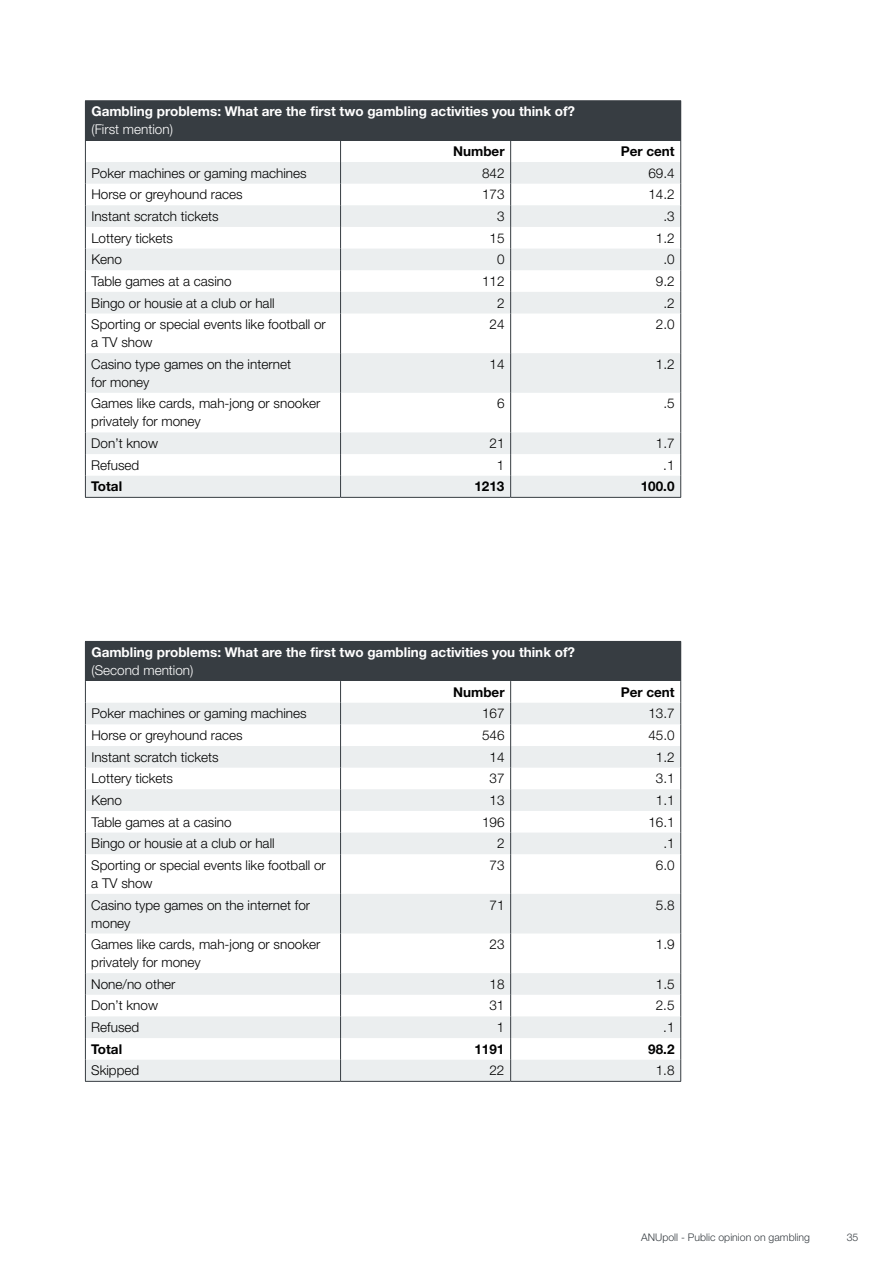
<style>
.page{position:relative;width:893px;height:1263px;background:#fff}
.page>*{position:absolute;margin:0;border:0;box-sizing:border-box;transform-origin:0 0}
.t1{font:300 13.5px/18px "Helvetica Neue LT Std";color:#000}
.t2{font:700 13.5px "Helvetica Neue LT Std";color:#fff}
.t3{font:700 13.5px "Helvetica Neue LT Std";color:#000}
.t4{font:300 13.5px "Helvetica Neue LT Std";color:#fff}
.t5{font:300 10.5px "Helvetica Neue LT Std";color:#373d42}
</style>
<div class="page">
<div style="left:85px;top:641px;width:596px;height:40px;background:#373d42"></div>
<svg style="left:86px;top:703px;width:594px;height:378px;fill:#f1f3f4"></svg>
<svg style="left:85px;top:681px;width:1px;height:173px"></svg>
<svg style="left:340px;top:681px;width:1px;height:173px"></svg>
<svg style="left:510px;top:681px;width:1px;height:173px"></svg>
<svg style="left:680px;top:681px;width:1px;height:173px"></svg>
<hr style="left:85px;top:854px;width:1px;height:40px;background:#373d42">
<hr style="left:340px;top:854px;width:1px;height:40px;background:#373d42">
<hr style="left:510px;top:854px;width:1px;height:40px;background:#373d42">
<hr style="left:680px;top:854px;width:1px;height:40px;background:#373d42">
<hr style="left:85px;top:894px;width:1px;height:39px;background:#373d42">
<hr style="left:340px;top:894px;width:1px;height:39px;background:#373d42">
<hr style="left:510px;top:894px;width:1px;height:39px;background:#373d42">
<hr style="left:680px;top:894px;width:1px;height:39px;background:#373d42">
<hr style="left:85px;top:933px;width:1px;height:40px;background:#373d42">
<hr style="left:340px;top:933px;width:1px;height:40px;background:#373d42">
<hr style="left:510px;top:933px;width:1px;height:40px;background:#373d42">
<hr style="left:680px;top:933px;width:1px;height:40px;background:#373d42">
<svg style="left:85px;top:973px;width:1px;height:108px"></svg>
<svg style="left:340px;top:973px;width:1px;height:108px"></svg>
<svg style="left:510px;top:973px;width:1px;height:108px"></svg>
<svg style="left:680px;top:973px;width:1px;height:108px"></svg>
<hr style="left:85px;top:1081px;width:256px;height:1px;background:#373d42">
<hr style="left:341px;top:1081px;width:170px;height:1px;background:#373d42">
<hr style="left:511px;top:1081px;width:170px;height:1px;background:#373d42">
<div style="left:85px;top:101px;width:596px;height:39px;background:#373d42"></div>
<svg style="left:86px;top:162px;width:594px;height:335px;fill:#f1f3f3"></svg>
<hr style="left:85px;top:100px;width:256px;height:1px;background:#373d42">
<hr style="left:341px;top:100px;width:170px;height:1px;background:#373d42">
<hr style="left:511px;top:100px;width:170px;height:1px;background:#373d42">
<svg style="left:85px;top:140px;width:1px;height:173px"></svg>
<svg style="left:340px;top:140px;width:1px;height:173px"></svg>
<svg style="left:510px;top:140px;width:1px;height:173px"></svg>
<svg style="left:680px;top:140px;width:1px;height:173px"></svg>
<hr style="left:85px;top:313px;width:1px;height:40px;background:#373d42">
<hr style="left:340px;top:313px;width:1px;height:40px;background:#373d42">
<hr style="left:510px;top:313px;width:1px;height:40px;background:#373d42">
<hr style="left:680px;top:313px;width:1px;height:40px;background:#373d42">
<hr style="left:85px;top:353px;width:1px;height:40px;background:#373d42">
<hr style="left:340px;top:353px;width:1px;height:40px;background:#373d42">
<hr style="left:510px;top:353px;width:1px;height:40px;background:#373d42">
<hr style="left:680px;top:353px;width:1px;height:40px;background:#373d42">
<hr style="left:85px;top:393px;width:1px;height:39px;background:#373d42">
<hr style="left:340px;top:393px;width:1px;height:39px;background:#373d42">
<hr style="left:510px;top:393px;width:1px;height:39px;background:#373d42">
<hr style="left:680px;top:393px;width:1px;height:39px;background:#373d42">
<svg style="left:85px;top:432px;width:1px;height:65px"></svg>
<svg style="left:340px;top:432px;width:1px;height:65px"></svg>
<svg style="left:510px;top:432px;width:1px;height:65px"></svg>
<svg style="left:680px;top:432px;width:1px;height:65px"></svg>
<hr style="left:85px;top:497px;width:256px;height:1px;background:#373d42">
<hr style="left:341px;top:497px;width:170px;height:1px;background:#373d42">
<hr style="left:511px;top:497px;width:170px;height:1px;background:#373d42">
<p class="t2" style="left:91px;top:103px;width:485px">Gambling problems: What are the first two gambling activities you think of?</p>
<p class="t4" style="left:91px;top:121px;width:83px">(First mention)</p>
<p class="t3" style="left:453px;top:143px;width:53px">Number</p>
<p class="t3" style="left:621px;top:143px;width:56px">Per cent</p>
<p class="t1" style="left:91px;top:164px;width:217px">Poker machines or gaming machines</p>
<p class="t1" style="left:482px;top:164px;width:24px">842</p>
<p class="t1" style="left:648px;top:164px;width:28px">69.4</p>
<p class="t1" style="left:91px;top:185px;width:153px">Horse or greyhound races</p>
<p class="t1" style="left:482px;top:185px;width:24px">173</p>
<p class="t1" style="left:648px;top:185px;width:28px">14.2</p>
<p class="t1" style="left:91px;top:207px;width:129px">Instant scratch tickets</p>
<p class="t1" style="left:497px;top:207px;width:9px">3</p>
<p class="t1" style="left:663px;top:207px;width:13px">.3</p>
<p class="t1" style="left:91px;top:228px;width:83px">Lottery tickets</p>
<p class="t1" style="left:490px;top:228px;width:17px">15</p>
<p class="t1" style="left:656px;top:228px;width:20px">1.2</p>
<p class="t1" style="left:91px;top:250px;width:32px">Keno</p>
<p class="t1" style="left:497px;top:250px;width:9px">0</p>
<p class="t1" style="left:663px;top:250px;width:13px">.0</p>
<p class="t1" style="left:91px;top:272px;width:142px">Table games at a casino</p>
<p class="t1" style="left:482px;top:272px;width:24px">112</p>
<p class="t1" style="left:656px;top:272px;width:20px">9.2</p>
<p class="t1" style="left:91px;top:293px;width:185px">Bingo or housie at a club or hall</p>
<p class="t1" style="left:497px;top:293px;width:9px">2</p>
<p class="t1" style="left:663px;top:293px;width:13px">.2</p>
<p class="t1" style="left:91px;top:315px;width:236px">Sporting or special events like football or a TV show</p>
<p class="t1" style="left:489px;top:315px;width:17px">24</p>
<p class="t1" style="left:656px;top:315px;width:20px">2.0</p>
<p class="t1" style="left:91px;top:355px;width:201px">Casino type games on the internet for money</p>
<p class="t1" style="left:489px;top:355px;width:17px">14</p>
<p class="t1" style="left:656px;top:355px;width:20px">1.2</p>
<p class="t1" style="left:91px;top:394px;width:231px">Games like cards, mah-jong or snooker privately for money</p>
<p class="t1" style="left:497px;top:394px;width:9px">6</p>
<p class="t1" style="left:663px;top:394px;width:13px">.5</p>
<p class="t1" style="left:91px;top:434px;width:68px">Don’t know</p>
<p class="t1" style="left:489px;top:434px;width:17px">21</p>
<p class="t1" style="left:656px;top:434px;width:20px">1.7</p>
<p class="t1" style="left:91px;top:456px;width:50px">Refused</p>
<p class="t1" style="left:497px;top:456px;width:9px">1</p>
<p class="t1" style="left:663px;top:456px;width:13px">.1</p>
<p class="t3" style="left:91px;top:478px;width:32px">Total</p>
<p class="t3" style="left:474px;top:478px;width:32px">1213</p>
<p class="t3" style="left:641px;top:478px;width:35px">100.0</p>
<p class="t2" style="left:91px;top:644px;width:485px">Gambling problems: What are the first two gambling activities you think of?</p>
<p class="t4" style="left:91px;top:662px;width:104px">(Second mention)</p>
<p class="t3" style="left:453px;top:683px;width:53px">Number</p>
<p class="t3" style="left:621px;top:683px;width:56px">Per cent</p>
<p class="t1" style="left:91px;top:704px;width:217px">Poker machines or gaming machines</p>
<p class="t1" style="left:482px;top:704px;width:24px">167</p>
<p class="t1" style="left:648px;top:704px;width:28px">13.7</p>
<p class="t1" style="left:91px;top:726px;width:153px">Horse or greyhound races</p>
<p class="t1" style="left:482px;top:726px;width:24px">546</p>
<p class="t1" style="left:648px;top:726px;width:28px">45.0</p>
<p class="t1" style="left:91px;top:747px;width:129px">Instant scratch tickets</p>
<p class="t1" style="left:490px;top:747px;width:17px">14</p>
<p class="t1" style="left:656px;top:747px;width:20px">1.2</p>
<p class="t1" style="left:91px;top:769px;width:83px">Lottery tickets</p>
<p class="t1" style="left:490px;top:769px;width:17px">37</p>
<p class="t1" style="left:656px;top:769px;width:20px">3.1</p>
<p class="t1" style="left:91px;top:791px;width:32px">Keno</p>
<p class="t1" style="left:490px;top:791px;width:17px">13</p>
<p class="t1" style="left:656px;top:791px;width:20px">1.1</p>
<p class="t1" style="left:91px;top:812px;width:142px">Table games at a casino</p>
<p class="t1" style="left:482px;top:812px;width:24px">196</p>
<p class="t1" style="left:648px;top:812px;width:28px">16.1</p>
<p class="t1" style="left:91px;top:834px;width:185px">Bingo or housie at a club or hall</p>
<p class="t1" style="left:497px;top:834px;width:9px">2</p>
<p class="t1" style="left:663px;top:834px;width:13px">.1</p>
<p class="t1" style="left:91px;top:856px;width:236px">Sporting or special events like football or a TV show</p>
<p class="t1" style="left:489px;top:856px;width:17px">73</p>
<p class="t1" style="left:656px;top:856px;width:20px">6.0</p>
<p class="t1" style="left:91px;top:895px;width:220px">Casino type games on the internet for money</p>
<p class="t1" style="left:489px;top:895px;width:17px">71</p>
<p class="t1" style="left:656px;top:895px;width:20px">5.8</p>
<p class="t1" style="left:91px;top:935px;width:231px">Games like cards, mah-jong or snooker privately for money</p>
<p class="t1" style="left:489px;top:935px;width:17px">23</p>
<p class="t1" style="left:656px;top:935px;width:20px">1.9</p>
<p class="t1" style="left:91px;top:975px;width:86px">None/no other</p>
<p class="t1" style="left:489px;top:975px;width:17px">18</p>
<p class="t1" style="left:656px;top:975px;width:20px">1.5</p>
<p class="t1" style="left:91px;top:996px;width:68px">Don’t know</p>
<p class="t1" style="left:489px;top:996px;width:17px">31</p>
<p class="t1" style="left:656px;top:996px;width:20px">2.5</p>
<p class="t1" style="left:91px;top:1018px;width:50px">Refused</p>
<p class="t1" style="left:497px;top:1018px;width:9px">1</p>
<p class="t1" style="left:663px;top:1018px;width:13px">.1</p>
<p class="t3" style="left:91px;top:1040px;width:32px">Total</p>
<p class="t3" style="left:474px;top:1040px;width:32px">1191</p>
<p class="t3" style="left:648px;top:1040px;width:28px">98.2</p>
<p class="t1" style="left:91px;top:1061px;width:50px">Skipped</p>
<p class="t1" style="left:489px;top:1061px;width:17px">22</p>
<p class="t1" style="left:656px;top:1061px;width:20px">1.8</p>
<p class="t5" style="left:641px;top:1231px;width:170px">anupoll - Public opinion on gambling</p>
<p class="t5" style="left:847px;top:1231px;width:13px">35</p>
</div>
